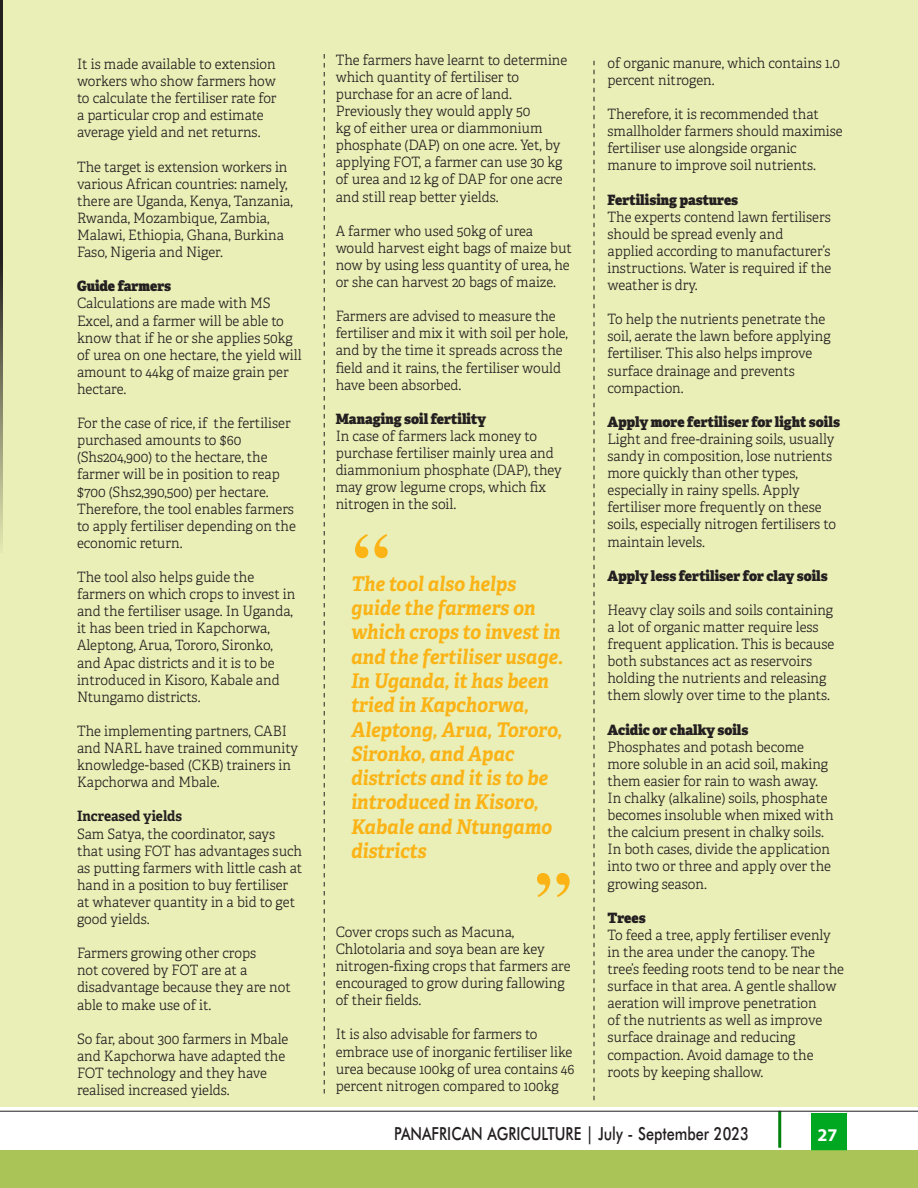
<style>
.page{position:relative;width:918px;height:1188px;background:#fff}
.page>*{position:absolute;margin:0;border:0;box-sizing:border-box;transform-origin:0 0}
.t1{font:italic 700 20.25px/24.3px "Adelle";color:#fbb316;scale:.93 1}
.t2{font:500 18px "Futura BT";color:#231f20;scale:.8 1}
.t3{font:700 18px "Myriad";color:#fff}
.t4{font:300 14.25px/17.1px "Adelle";color:#231f20;scale:.95 1}
.t5{font:800 14.25px "Adelle";color:#231f20;scale:.95 1}
.t6{font:700 14.25px "Adelle";color:#231f20;scale:.95 1}
</style>
<div class="page">
<div style="left:0;top:1150px;width:918px;height:38px;background:#aac457"></div>
<div style="left:812px;top:1113px;width:35px;height:38px;background:#7bc145"></div>
<hr style="left:778px;top:1111px;width:3px;height:37px;background:#00810c">
<hr style="left:0;top:1111px;width:918px;height:1px;background:#231f20">
<div style="left:812px;top:1113px;width:35px;height:37px;background:#00a822"></div>
<div style="left:0;top:0;width:918px;height:1107px;background:#e9efb6"></div>
<hr style="left:0;top:0;width:2px;height:554px;background:#231f20">
<svg style="left:324px;top:54px;width:1px;height:1040px"></svg>
<svg style="left:594px;top:61px;width:1px;height:1039px"></svg>
<svg style="left:355px;top:534px;width:33px;height:24px"></svg>
<svg style="left:537px;top:873px;width:33px;height:24px"></svg>
<p class="t4" style="left:77px;top:56px;width:212px">It is made available to extension workers who show farmers how to calculate the fertiliser rate for a particular crop and estimate average yield and net returns.</p>
<p class="t4" style="left:77px;top:158px;width:229px">The target is extension workers in various African countries: namely, there are Uganda, Kenya, Tanzania,<br>Rwanda, Mozambique, Zambia,<br>Malawi, Ethiopia, Ghana, Burkina<br>Faso, Nigeria and Niger.</p>
<p class="t5" style="left:77px;top:277px;width:101px">Guide farmers</p>
<p class="t4" style="left:77px;top:295px;width:238px">Calculations are made with MS<br>Excel, and a farmer will be able to know that if he or she applies 50kg of urea on one hectare, the yield will amount to 44kg of maize grain per hectare.</p>
<p class="t4" style="left:77px;top:415px;width:232px">For the case of rice, if the fertiliser purchased amounts to $60 (Shs204,900) to the hectare, the farmer will be in position to reap $700 (Shs2,390,500) per hectare.<br>Therefore, the tool enables farmers to apply fertiliser depending on the economic return.</p>
<p class="t4" style="left:77px;top:569px;width:231px">The tool also helps guide the farmers on which crops to invest in and the fertiliser usage. In Uganda, it has been tried in Kapchorwa,<br>Aleptong, Arua, Tororo, Sironko, and Apac districts and it is to be introduced in Kisoro, Kabale and<br>Ntungamo districts.</p>
<p class="t4" style="left:77px;top:723px;width:234px">The implementing partners, CABI and NARL have trained community knowledge-based (CKB) trainers in<br>Kapchorwa and Mbale.</p>
<p class="t6" style="left:77px;top:807px;width:112px">Increased yields</p>
<p class="t4" style="left:77px;top:825px;width:239px">Sam Satya, the coordinator, says that using FOT has advantages such as putting farmers with little cash at hand in a position to buy fertiliser at whatever quantity in a bid to get good yields.</p>
<p class="t4" style="left:77px;top:945px;width:227px">Farmers growing other crops<br>not covered by FOT are at a disadvantage because they are not able to make use of it.</p>
<p class="t4" style="left:77px;top:1030px;width:224px">So far, about 300 farmers in Mbale and Kapchorwa have adapted the<br>FOT technology and they have realised increased yields.</p>
<p class="t4" style="left:336px;top:51px;width:245px">The farmers have learnt to determine which quantity of fertiliser to purchase for an acre of land.<br>Previously they would apply 50<br>kg of either urea or diammonium phosphate (DAP) on one acre. Yet, by applying FOT, a farmer can use 30 kg of urea and 12 kg of DAP for one acre and still reap better yields.</p>
<p class="t4" style="left:336px;top:222px;width:250px">A farmer who used 50kg of urea would harvest eight bags of maize but now by using less quantity of urea, he or she can harvest 20 bags of maize.</p>
<p class="t4" style="left:336px;top:308px;width:246px">Farmers are advised to measure the fertiliser and mix it with soil per hole, and by the time it spreads across the field and it rains, the fertiliser would have been absorbed.</p>
<p class="t5" style="left:336px;top:409px;width:160px">Managing soil fertility</p>
<p class="t4" style="left:336px;top:428px;width:240px">In case of farmers lack money to purchase fertiliser mainly urea and diammonium phosphate (DAP), they may grow legume crops, which fix nitrogen in the soil.</p>
<p class="t1" style="left:351px;top:572px;width:230px">The tool also helps guide the farmers on which crops to invest in and the fertiliser usage.<br>In Uganda, it has been tried in Kapchorwa,<br>Aleptong, Arua, Tororo,<br>Sironko, and Apac districts and it is to be introduced in Kisoro,<br>Kabale and Ntungamo districts</p>
<p class="t4" style="left:336px;top:924px;width:249px">Cover crops such as Macuna,<br>Chlotolaria and soya bean are key nitrogen-fixing crops that farmers are encouraged to grow during fallowing of their fields.</p>
<p class="t4" style="left:336px;top:1026px;width:253px">It is also advisable for farmers to embrace use of inorganic fertiliser like urea because 100kg of urea contains 46 percent nitrogen compared to 100kg</p>
<p class="t4" style="left:608px;top:54px;width:246px">of organic manure, which contains 1.0 percent nitrogen.</p>
<p class="t4" style="left:608px;top:106px;width:249px">Therefore, it is recommended that smallholder farmers should maximise fertiliser use alongside organic manure to improve soil nutrients.</p>
<p class="t5" style="left:608px;top:190px;width:139px">Fertilising pastures</p>
<p class="t4" style="left:608px;top:208px;width:237px">The experts contend lawn fertilisers should be spread evenly and applied according to manufacturer’s instructions. Water is required if the weather is dry.</p>
<p class="t4" style="left:608px;top:311px;width:236px">To help the nutrients penetrate the soil, aerate the lawn before applying fertiliser. This also helps improve surface drainage and prevents compaction.</p>
<p class="t5" style="left:608px;top:412px;width:246px">Apply more fertiliser for light soils</p>
<p class="t4" style="left:608px;top:431px;width:242px">Light and free-draining soils, usually sandy in composition, lose nutrients more quickly than other types, especially in rainy spells. Apply fertiliser more frequently on these soils, especially nitrogen fertilisers to maintain levels.</p>
<p class="t5" style="left:608px;top:566px;width:233px">Apply less fertiliser for clay soils</p>
<p class="t4" style="left:608px;top:602px;width:240px">Heavy clay soils and soils containing a lot of organic matter require less frequent application. This is because both substances act as reservoirs holding the nutrients and releasing them slowly over time to the plants.</p>
<p class="t5" style="left:608px;top:720px;width:150px">Acidic or chalky soils</p>
<p class="t4" style="left:608px;top:738px;width:240px">Phosphates and potash become more soluble in an acid soil, making them easier for rain to wash away.<br>In chalky (alkaline) soils, phosphate becomes insoluble when mixed with the calcium present in chalky soils.<br>In both cases, divide the application into two or three and apply over the growing season.</p>
<p class="t5" style="left:608px;top:908px;width:42px">Trees</p>
<p class="t4" style="left:608px;top:927px;width:250px">To feed a tree, apply fertiliser evenly in the area under the canopy. The tree’s feeding roots tend to be near the surface in that area. A gentle shallow aeration will improve penetration<br>of the nutrients as well as improve surface drainage and reducing compaction. Avoid damage to the roots by keeping shallow.</p>
<p class="t2" style="left:394px;top:1123px;width:445px">PANAFRICAN AGRICULTURE | July - September 2023</p>
<p class="t3" style="left:817px;top:1126px;width:21px">27</p>
</div>
